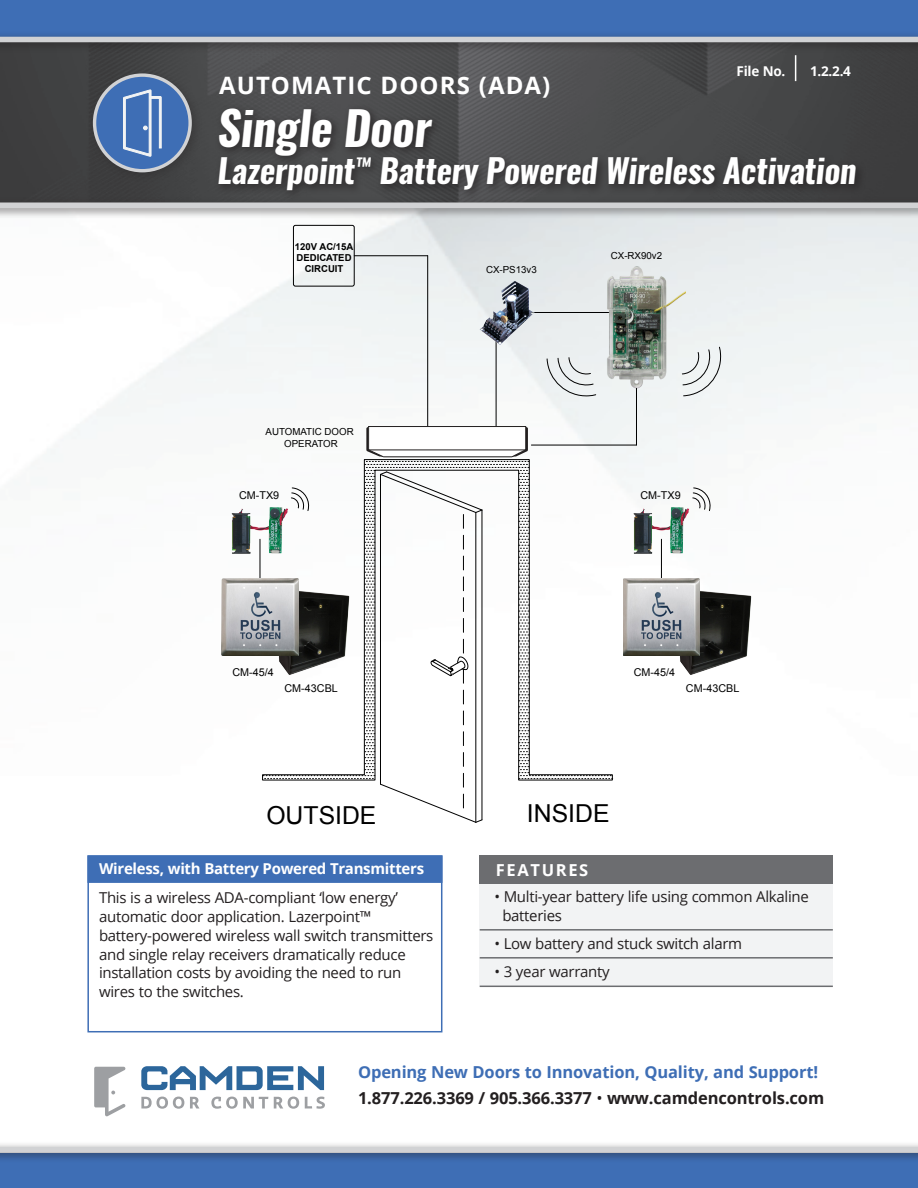
<style>
.page{position:relative;width:918px;height:1188px;background:#fff}
.page>*{position:absolute;margin:0;border:0;box-sizing:border-box;transform-origin:0 0}
.Body{font:italic 700 46.5px "Oswald";letter-spacing:-.01em;color:#fff}
.Body-2{font:italic 700 33px "Oswald";letter-spacing:-.01em;color:#fff}
.t1{font:24.75px "Arial";color:#000}
.Body-3{font:700 24px "Open Sans";letter-spacing:.045em;color:#fff}
.Body-4{font:700 16.5px "Open Sans";letter-spacing:-.01em;color:#231f20}
.Body-5{font:700 16.5px "Open Sans";letter-spacing:-.01em;color:#3e6eb5}
.t2{font:700 16.5px "Open Sans";letter-spacing:.1em;color:#fff}
.Model_Number{font:15px/18.8px "Open Sans";letter-spacing:-.02em;color:#231f20}
.Model_Number-2{font:700 15px "Open Sans";letter-spacing:-.02em;color:#fff}
.Model_Number-3{font:700 13.5px "Open Sans";letter-spacing:-.02em;color:#fff}
.t3{font:10.8px "Arial";color:#000}
.t4{font:9.75px/11.7px "Arial";color:#000;text-align:center}
.t5{font:700 9.6px/11.4px "Arial";color:#000;text-align:center}
.s1{font-weight:400}
</style>
<div class="page">
<img style="left:50px;top:219px;width:868px;height:437px">
<img style="left:0;top:53px;width:918px;height:144px">
<div style="left:0;top:0;width:918px;height:40px;background:#3e6eb5"></div>
<div style="left:0;top:1153px;width:918px;height:35px;background:#3e6eb5"></div>
<svg style="left:141px;top:1066px;width:183px;height:24px"></svg>
<svg style="left:141px;top:1097px;width:43px;height:12px"></svg>
<svg style="left:190px;top:1097px;width:9px;height:11px"></svg>
<svg style="left:211px;top:1097px;width:57px;height:12px"></svg>
<svg style="left:274px;top:1097px;width:25px;height:12px"></svg>
<svg style="left:305px;top:1097px;width:20px;height:12px"></svg>
<svg style="left:94px;top:1067px;width:32px;height:50px"></svg>
<div style="left:214px;top:103px;width:653px;height:98px;background:#231f20;opacity:.75"></div>
<div style="left:480px;top:855px;width:353px;height:132px;background:#f2f3f4"></div>
<div style="left:480px;top:855px;width:353px;height:28px;background:#6c6d70"></div>
<hr style="left:480px;top:929px;width:353px;height:2px;background:#6c6d70">
<hr style="left:480px;top:957px;width:353px;height:2px;background:#6c6d70">
<hr style="left:480px;top:986px;width:353px;height:1px;background:#6c6d70">
<div style="left:0;top:197px;width:918px;height:22px;background:#231f20;opacity:.6"></div>
<div style="left:0;top:202px;width:918px;height:6px;background:#d1d2d4"></div>
<div style="left:0;top:31px;width:918px;height:22px;background:#231f20;opacity:.6"></div>
<div style="left:0;top:37px;width:918px;height:5px;background:#d1d2d4"></div>
<div style="left:0;top:1142px;width:918px;height:22px;background:#231f20;opacity:.6"></div>
<div style="left:0;top:1147px;width:918px;height:6px;background:#d1d2d4"></div>
<svg style="left:795px;top:55px;width:1px;height:26px"></svg>
<div style="left:87px;top:855px;width:355px;height:28px;background:#3e6eb5;border:2px solid #3e6eb5"></div>
<div style="left:87px;top:855px;width:355px;height:177px;border:2px solid #3e6eb5"></div>
<svg style="left:262px;top:459px;width:351px;height:322px"></svg>
<svg style="left:380px;top:471px;width:103px;height:352px"></svg>
<div style="left:293px;top:225px;width:62px;height:61px;border:1px solid #000;border-radius:2px"></div>
<hr style="left:354px;top:255px;width:74px;height:1px;background:#000">
<hr style="left:427px;top:256px;width:1px;height:175px;background:#000">
<hr style="left:260px;top:539px;width:1px;height:53px;background:#000">
<hr style="left:636px;top:385px;width:1px;height:60px;background:#000">
<hr style="left:531px;top:445px;width:105px;height:1px;background:#000">
<svg style="left:682px;top:346px;width:40px;height:51px"></svg>
<svg style="left:291px;top:488px;width:20px;height:23px"></svg>
<svg style="left:546px;top:357px;width:51px;height:40px;background:#dbdedf"></svg>
<hr style="left:496px;top:327px;width:1px;height:104px;background:#000">
<hr style="left:530px;top:312px;width:112px;height:1px;background:#000">
<div style="left:368px;top:426px;width:158px;height:24px;border:1px solid #221f1f"></div>
<hr style="left:383px;top:457px;width:129px;height:1px;background:#221f1f">
<svg style="left:366px;top:427px;width:162px;height:30px"></svg>
<img style="left:273px;top:587px;width:79px;height:90px">
<img style="left:222px;top:579px;width:76px;height:76px">
<img style="left:221px;top:492px;width:77px;height:77px">
<hr style="left:661px;top:539px;width:1px;height:53px;background:#000">
<svg style="left:692px;top:488px;width:20px;height:23px"></svg>
<img style="left:675px;top:587px;width:78px;height:88px">
<img style="left:623px;top:579px;width:77px;height:76px">
<img style="left:622px;top:492px;width:78px;height:77px">
<img style="left:599px;top:264px;width:87px;height:126px">
<img style="left:472px;top:276px;width:70px;height:79px">
<div style="left:87px;top:68px;width:116px;height:115px;background:#231f20;opacity:.3"></div>
<div style="left:95px;top:75px;width:95px;height:96px;background:#3e6eb5;border-radius:50%"></div>
<div style="left:93px;top:73px;width:99px;height:99px;border:3px solid #d1d2d4;border-radius:50%"></div>
<svg style="left:123px;top:89px;width:39px;height:68px"></svg>
<p class="Body-3" style="left:219px;top:69px;width:333px">AUTOMATIC DOORS (ADA)</p>
<p class="Model_Number-3" style="left:737px;top:62px;width:50px">File No.</p>
<p class="Model_Number-3" style="left:810px;top:62px;width:42px">1.2.2.4</p>
<p class="Body" style="left:218px;top:95px;width:215px">Single Door</p>
<p class="Body-2" style="left:218px;top:148px;width:640px">Lazerpoint<sup>™</sup> Battery Powered Wireless Activation</p>
<p class="t5" style="left:295px;top:241px;width:60px">120V AC/15A<br>DEDICATED<br>CIRCUIT</p>
<p class="t4" style="left:266px;top:426px;width:90px">AUTOMATIC DOOR<br>OPERATOR</p>
<p class="t3" style="left:239px;top:488px;width:42px">CM-TX9</p>
<p class="t3" style="left:232px;top:665px;width:43px">CM-45/4</p>
<p class="t3" style="left:285px;top:681px;width:55px">CM-43CBL</p>
<p class="t4" style="left:486px;top:264px;width:52px">CX-PS13v3</p>
<p class="t4" style="left:611px;top:250px;width:53px">CX-RX90v2</p>
<p class="t3" style="left:641px;top:488px;width:42px">CM-TX9</p>
<p class="t3" style="left:634px;top:665px;width:43px">CM-45/4</p>
<p class="t3" style="left:686px;top:681px;width:55px">CM-43CBL</p>
<p class="t1" style="left:266px;top:800px;width:112px">OUTSIDE</p>
<p class="t1" style="left:527px;top:797px;width:84px">INSIDE</p>
<p class="Model_Number-2" style="left:99px;top:858px;width:327px">Wireless, with Battery Powered Transmitters</p>
<p class="Model_Number" style="left:99px;top:888px;width:336px">This is a wireless ADA-compliant ‘low energy’ automatic door application. Lazerpoint™ battery-powered wireless wall switch transmitters and single relay receivers dramatically reduce installation costs by avoiding the need to run wires to the switches.</p>
<p class="t2" style="left:496px;top:858px;width:94px">FEATURES</p>
<p class="Model_Number" style="left:502px;top:886px;width:308px;line-height:19.5px;text-indent:-8px">• Multi-year battery life using common Alkaline batteries</p>
<p class="Model_Number" style="left:494px;top:934px;width:249px">• Low battery and stuck switch alarm</p>
<p class="Model_Number" style="left:494px;top:962px;width:117px">• 3 year warranty</p>
<p class="Body-5" style="left:358px;top:1060px;width:462px">Opening New Doors to Innovation, Quality, and Support!</p>
<p class="Body-4" style="left:358px;top:1086px;width:468px">1.877.226.3369 / 905.366.3377 <span class="s1">•</span> www.camdencontrols.com</p>
</div>
